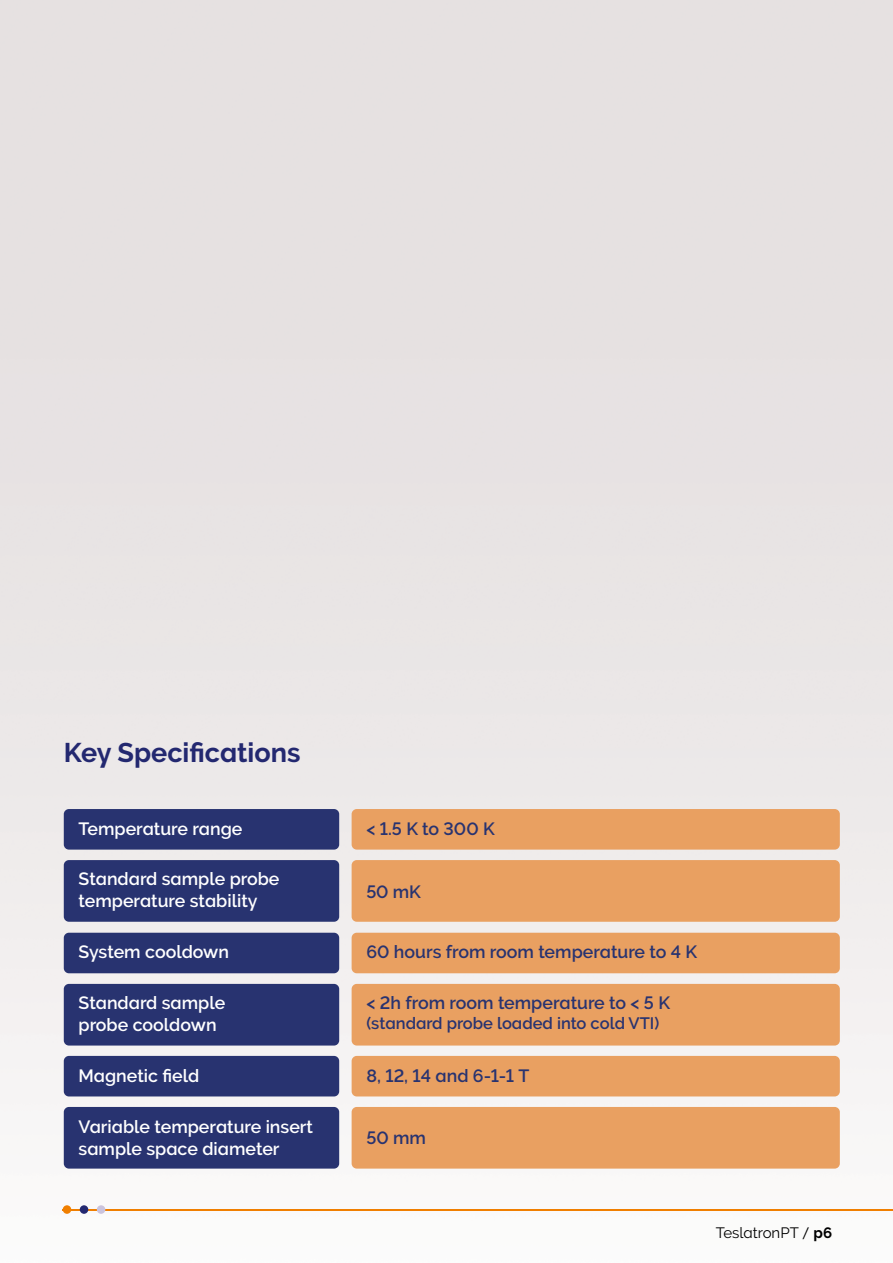
<style>
.page{position:relative;width:893px;height:1263px;background:#fff}
.page>*{position:absolute;margin:0;border:0;box-sizing:border-box;transform-origin:0 0}
.t1{font:27px "Oxford Raleway Bold";color:#232870}
.t2{font:700 17.7px/21.3px "Oxford Raleway Semi";color:#fff}
.t3{font:700 17.7px "Oxford Raleway Semi";color:#283370}
.t4{font:700 16.5px "Oxford Raleway Semi";color:#283370}
.t5{font:15px "Oxford Raleway Regular";color:#000}
.s1{font-family:"Oxford Raleway Bold"}
</style>
<div class="page">
<img style="left:0;top:0;width:893px;height:1214px">
<div style="left:64px;top:809px;width:275px;height:41px;background:#283370;border-radius:5px"></div>
<div style="left:64px;top:984px;width:275px;height:61px;background:#283370;border-radius:5px"></div>
<div style="left:64px;top:860px;width:275px;height:62px;background:#283370;border-radius:5px"></div>
<div style="left:64px;top:933px;width:275px;height:40px;background:#283370;border-radius:5px"></div>
<div style="left:352px;top:809px;width:488px;height:41px;background:#e9a061;border-radius:5px"></div>
<div style="left:352px;top:984px;width:488px;height:61px;background:#e9a061;border-radius:5px"></div>
<div style="left:352px;top:860px;width:488px;height:62px;background:#e9a061;border-radius:5px"></div>
<div style="left:352px;top:933px;width:488px;height:40px;background:#e9a061;border-radius:5px"></div>
<div style="left:64px;top:1056px;width:275px;height:40px;background:#283370;border-radius:5px"></div>
<div style="left:352px;top:1056px;width:488px;height:40px;background:#e9a061;border-radius:5px"></div>
<div style="left:64px;top:1107px;width:275px;height:61px;background:#283370;border-radius:5px"></div>
<div style="left:352px;top:1107px;width:488px;height:61px;background:#e9a061;border-radius:5px"></div>
<hr style="left:63px;top:1209px;width:830px;height:1px;background:#f07f00">
<div style="left:63px;top:1205px;width:8px;height:9px;background:#f07f00;border-radius:50%"></div>
<div style="left:80px;top:1205px;width:8px;height:9px;background:#232870;border-radius:50%"></div>
<div style="left:97px;top:1205px;width:8px;height:9px;background:#cac3dd;border-radius:50%"></div>
<h1 class="t1" style="left:64px;top:737px;width:238px">Key Specifications</h1>
<p class="t2" style="left:79px;top:819px;width:165px">Temperature range</p>
<p class="t2" style="left:79px;top:869px;width:202px">Standard sample probe temperature stability</p>
<p class="t3" style="left:366px;top:819px;width:130px">&lt; 1.5 K to 300 K</p>
<p class="t3" style="left:366px;top:882px;width:56px">50 mK</p>
<p class="t2" style="left:79px;top:941px;width:152px">System cooldown</p>
<p class="t3" style="left:366px;top:941px;width:332px">60 hours from room temperature to 4 K</p>
<p class="t2" style="left:79px;top:992px;width:148px">Standard sample probe cooldown</p>
<p class="t3" style="left:366px;top:993px;width:305px">&lt; 2h from room temperature to &lt; 5 K</p>
<p class="t4" style="left:366px;top:1014px;width:294px">(standard probe loaded into cold VTI)</p>
<p class="t2" style="left:79px;top:1065px;width:122px">Magnetic field</p>
<p class="t3" style="left:366px;top:1066px;width:165px">8, 12, 14 and 6-1-1 T</p>
<p class="t2" style="left:79px;top:1116px;width:236px">Variable temperature insert sample space diameter</p>
<p class="t3" style="left:366px;top:1127px;width:61px">50 mm</p>
<p class="t5" style="left:716px;top:1223px;width:118px">TeslatronPT / <span class="s1">p6</span></p>
</div>
